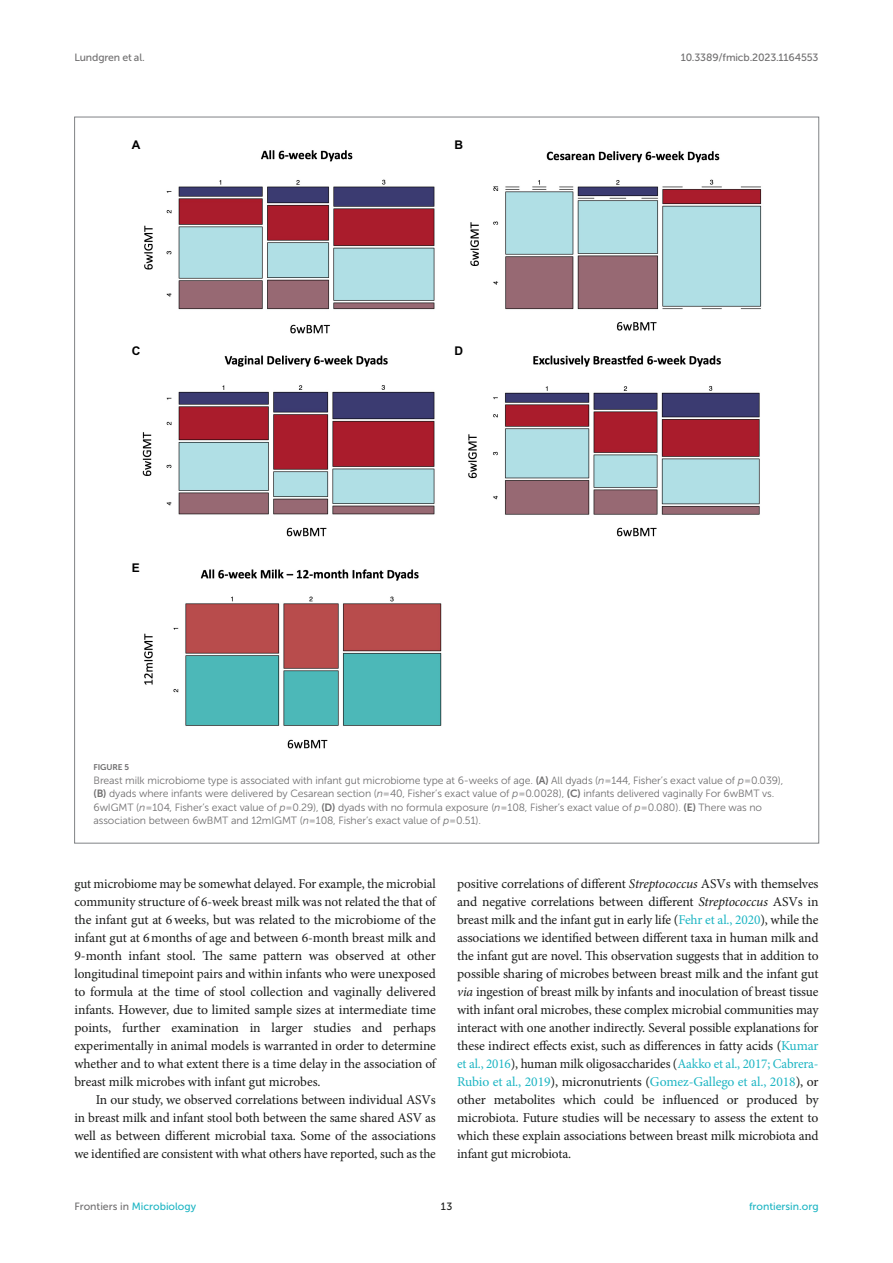
<style>
.page{position:relative;width:893px;height:1263px;background:#fff}
.page>*{position:absolute;margin:0;border:0;box-sizing:border-box;transform-origin:0 0}
.TEXT{font:13.5px/18px "Minion Pro";letter-spacing:-.01em;color:#1b1c1b;text-align:justify}
.t1{font:700 12px "Arial";color:#000}
.FIG_LEG{font:10.5px/13.5px "Museo Sans 300";letter-spacing:-.01em;color:#706f70}
.t2{font:10.5px "Museo Sans 500";letter-spacing:-.015em;color:#706f70}
.t3{font:10.5px "Museo Sans 500";color:#1db5c3}
.t4{font:10.5px "Museo Sans 500";color:#1b1c1b}
.FIG_HD{font:8.25px "Museo Sans 700";letter-spacing:-.01em;color:#706f70}
.s1{font-family:"Museo Sans 700"}
.s2{font-style:italic}
.s3{color:#1db5c3}
.s4{color:#706f70}
</style>
<div class="page">
<img style="left:142px;top:150px;width:620px;height:599px">
<p class="t2" style="left:74px;top:51px;width:72px">Lundgren et al.</p>
<p class="t2" style="left:681px;top:51px;width:139px">10.3389/fmicb.2023.1164553</p>
<p class="t1" style="left:132px;top:137px;width:10px">A</p>
<p class="t1" style="left:454px;top:137px;width:10px">B</p>
<p class="t1" style="left:132px;top:343px;width:10px">C</p>
<p class="t1" style="left:132px;top:560px;width:10px">E</p>
<p class="t1" style="left:454px;top:343px;width:10px">D</p>
<p class="FIG_HD" style="left:94px;top:763px;width:37px">FIGURE 5</p>
<p class="FIG_LEG" style="left:94px;top:773px;width:691px">Breast milk microbiome type is associated with infant gut microbiome type at 6-weeks of age. <span class="s1">(A)</span> All dyads (<span class="s2">n</span> = 144, Fisher’s exact value of <span class="s2">p</span> = 0.039), <span class="s1">(B)</span> dyads where infants were delivered by Cesarean section (<span class="s2">n</span> = 40, Fisher’s exact value of <span class="s2">p</span> = 0.0028), <span class="s1">(C)</span> infants delivered vaginally For 6wBMT vs.<br>6wIGMT (<span class="s2">n</span> = 104, Fisher’s exact value of <span class="s2">p</span> = 0.29), <span class="s1">(D)</span> dyads with no formula exposure (<span class="s2">n</span> = 108, Fisher’s exact value of <span class="s2">p</span> = 0.080). <span class="s1">(E)</span> There was no association between 6wBMT and 12mIGMT (<span class="s2">n</span> = 108, Fisher’s exact value of <span class="s2">p</span> = 0.51).</p>
<p class="TEXT" style="left:74px;top:875px;width:363px">gut microbiome may be somewhat delayed. For example, the microbial community structure of 6-week breast milk was not related the that of the infant gut at 6weeks, but was related to the microbiome of the infant gut at 6months of age and between 6-month breast milk and 9-month infant stool. The same pattern was observed at other longitudinal timepoint pairs and within infants who were unexposed to formula at the time of stool collection and vaginally delivered infants. However, due to limited sample sizes at intermediate time points, further examination in larger studies and perhaps experimentally in animal models is warranted in order to determine whether and to what extent there is a time delay in the association of breast milk microbes with infant gut microbes.</p>
<p class="TEXT" style="left:74px;top:1091px;width:363px;text-indent:21px">In our study, we observed correlations between individual ASVs in breast milk and infant stool both between the same shared ASV as well as between different microbial taxa. Some of the associations we identified are consistent with what others have reported, such as the</p>
<p class="TEXT" style="left:457px;top:875px;width:363px">positive correlations of different <span class="s2">Streptococcus</span> ASVs with themselves and negative correlations between different <span class="s2">Streptococcus</span> ASVs in breast milk and the infant gut in early life (<span class="s3">Fehr et al., 2020</span>), while the associations we identified between different taxa in human milk and the infant gut are novel. This observation suggests that in addition to possible sharing of microbes between breast milk and the infant gut <span class="s2">via</span> ingestion of breast milk by infants and inoculation of breast tissue with infant oral microbes, these complex microbial communities may interact with one another indirectly. Several possible explanations for these indirect effects exist, such as differences in fatty acids (<span class="s3">Kumar et al., 2016</span>), human milk oligosaccharides (<span class="s3">Aakko et al., 2017; Cabrera-Rubio et al., 2019</span>), micronutrients (<span class="s3">Gomez-Gallego et al., 2018</span>), or other metabolites which could be influenced or produced by microbiota. Future studies will be necessary to assess the extent to which these explain associations between breast milk microbiota and infant gut microbiota.</p>
<p class="t3" style="left:74px;top:1200px;width:123px"><span class="s4">Frontiers in</span> Microbiology</p>
<p class="t4" style="left:441px;top:1200px;width:13px">13</p>
<p class="t3" style="left:749px;top:1200px;width:71px">frontiersin.org</p>
</div>
